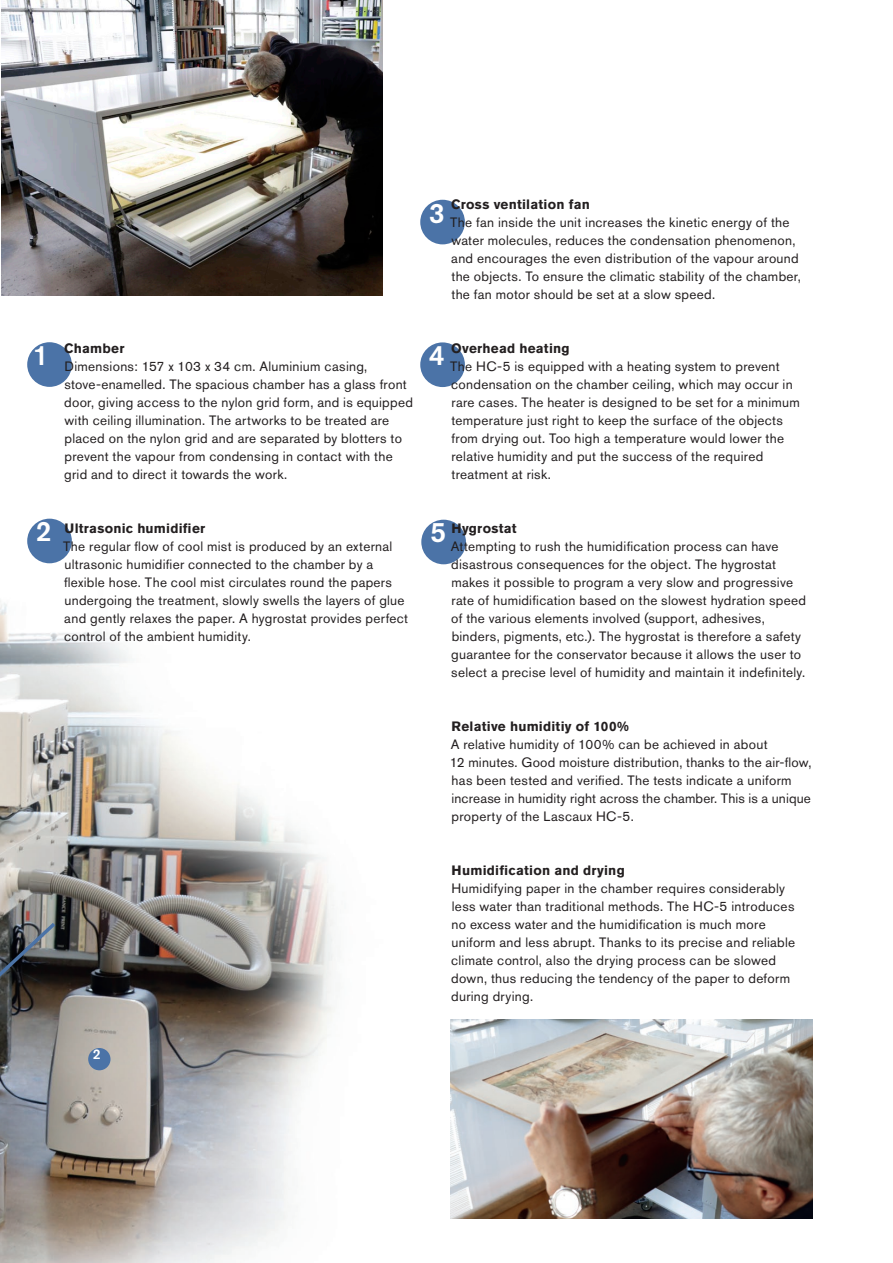
<style>
.page{position:relative;width:893px;height:1263px;background:#fff}
.page>*{position:absolute;margin:0;border:0;box-sizing:border-box;transform-origin:0 0}
.t1{font:500 27.9px "Akzidenz Grotesk BE";color:#fff}
.t2{font:500 13.95px "Akzidenz Grotesk BE";color:#fff}
.t3{font:13.5px/18px "Akzidenz Grotesk BE";letter-spacing:.02em;color:#231f20}
.t4{font:700 13.5px "Akzidenz Grotesk BE";letter-spacing:.015em;color:#231f20}
</style>
<div class="page">
<div style="left:421px;top:520px;width:45px;height:44px;background:#4b73a7;border-radius:50%"></div>
<div style="left:420px;top:342px;width:45px;height:45px;background:#4b73a7;border-radius:50%"></div>
<div style="left:420px;top:200px;width:45px;height:44px;background:#4b73a7;border-radius:50%"></div>
<div style="left:27px;top:342px;width:45px;height:45px;background:#4b73a7;border-radius:50%"></div>
<img style="left:0;top:518px;width:334px;height:745px">
<svg style="left:0;top:919px;width:59px;height:114px;background:#4a4a49"></svg>
<div style="left:88px;top:1048px;width:23px;height:22px;background:#4b73a7;border-radius:50%"></div>
<img style="left:1px;top:0;width:382px;height:296px">
<div style="left:27px;top:519px;width:45px;height:44px;background:#4b73a7;border-radius:50%"></div>
<img style="left:451px;top:1019px;width:361px;height:199px">
<h1 class="t1" style="left:33px;top:338px;width:17px">1</h1>
<h1 class="t1" style="left:36px;top:501px;width:17px">2</h1>
<h1 class="t1" style="left:36px;top:515px;width:17px">2</h1>
<p class="t4" style="left:64px;top:341px;width:62px">Chamber</p>
<p class="t3" style="left:64px;top:358px;width:350px">Dimensions: 157 x 103 x 34 cm. Aluminium casing, stove-enamelled. The spacious chamber has a glass front door, giving access to the nylon grid form, and is equipped with ceiling illumination. The artworks to be treated are placed on the nylon grid and are separated by blotters to prevent the vapour from condensing in contact with the grid and to direct it towards the work.</p>
<p class="t4" style="left:65px;top:521px;width:142px">Ultrasonic humidifier</p>
<p class="t3" style="left:63px;top:538px;width:346px">The regular flow of cool mist is produced by an external ultrasonic humidifier connected to the chamber by a flexible hose. The cool mist circulates round the papers undergoing the treatment, slowly swells the layers of glue and gently relaxes the paper. A hygrostat provides perfect control of the ambient humidity.</p>
<p class="t4" style="left:451px;top:197px;width:140px">Cross ventilation fan</p>
<p class="t3" style="left:450px;top:214px;width:352px">The fan inside the unit increases the kinetic energy of the water molecules, reduces the condensation phenomenon, and encourages the even distribution of the vapour around the objects. To ensure the climatic stability of the chamber, the fan motor should be set at a slow speed.</p>
<h1 class="t1" style="left:429px;top:196px;width:17px">3</h1>
<p class="t4" style="left:451px;top:341px;width:120px">Overhead heating</p>
<p class="t3" style="left:450px;top:358px;width:351px">The HC-5 is equipped with a heating system to prevent condensation on the chamber ceiling, which may occur in rare cases. The heater is designed to be set for a minimum temperature just right to keep the surface of the objects from drying out. Too high a temperature would lower the relative humidity and put the success of the required treatment at risk.</p>
<h1 class="t1" style="left:429px;top:338px;width:17px">4</h1>
<h1 class="t1" style="left:431px;top:516px;width:17px">5</h1>
<p class="t4" style="left:452px;top:521px;width:67px">Hygrostat</p>
<p class="t3" style="left:451px;top:537px;width:357px">Attempting to rush the humidification process can have disastrous consequences for the object. The hygrostat makes it possible to program a very slow and progressive rate of humidification based on the slowest hydration speed of the various elements involved (support, adhesives, binders, pigments, etc.). The hygrostat is therefore a safety guarantee for the conservator because it allows the user to select a precise level of humidity and maintain it indefinitely.</p>
<p class="t4" style="left:452px;top:719px;width:179px">Relative humiditiy of 100%</p>
<p class="t3" style="left:450px;top:735px;width:363px">A relative humidity of 100% can be achieved in about<br>12 minutes. Good moisture distribution, thanks to the air-flow, has been tested and verified. The tests indicate a uniform increase in humidity right across the chamber. This is a unique property of the Lascaux HC-5.</p>
<p class="t4" style="left:452px;top:863px;width:175px">Humidification and drying</p>
<p class="t3" style="left:451px;top:879px;width:346px">Humidifying paper in the chamber requires considerably less water than traditional methods. The HC-5 introduces no excess water and the humidification is much more uniform and less abrupt. Thanks to its precise and reliable climate control, also the drying process can be slowed down, thus reducing the tendency of the paper to deform during drying.</p>
<p class="t2" style="left:93px;top:1046px;width:9px">2</p>
</div>
